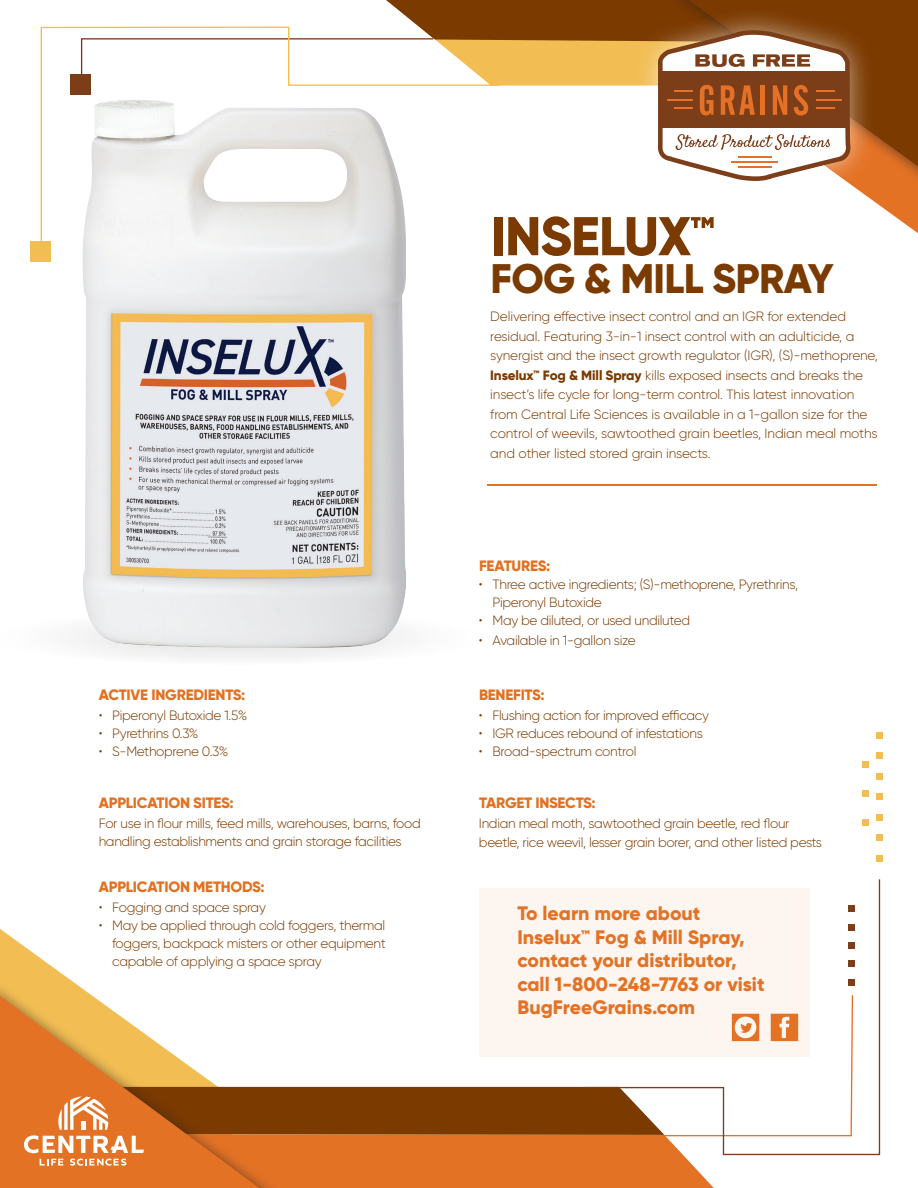
<style>
.page{position:relative;width:918px;height:1188px;background:#fff}
.page>*{position:absolute;margin:0;border:0;box-sizing:border-box;transform-origin:0 0}
.t1{font:800 54.45px "Gilroy";letter-spacing:-.02em;color:#7b3a00}
.t2{font:800 41.25px "Gilroy";letter-spacing:-.015em;color:#7b3a00}
.t3{font:800 19.5px/23.4px "Gilroy";color:#e47225}
.t4{font:800 15px "Gilroy";letter-spacing:-.015em;color:#e4701e}
.t5{font:300 13.5px/19.5px "Gilroy";letter-spacing:-.025em;color:#7b3a00}
.s1{font-weight:800}
</style>
<div class="page">
<svg style="left:40px;top:26px;width:40px;height:215px"></svg>
<div style="left:30px;top:241px;width:21px;height:21px;background:#f2bd53"></div>
<div style="left:71px;top:74px;width:20px;height:20px;background:#7c3d19"></div>
<svg style="left:875px;top:193px;width:43px;height:40px;fill:#e47225"></svg>
<svg style="left:0;top:929px;width:69px;height:50px"></svg>
<div style="left:0;top:979px;width:295px;height:209px;background:#231f20;opacity:.61"></div>
<svg style="left:854px;top:879px;width:27px;height:277px"></svg>
<div style="left:848px;top:905px;width:7px;height:7px;background:#7c3d19"></div>
<div style="left:848px;top:924px;width:7px;height:7px;background:#7c3d19"></div>
<div style="left:848px;top:942px;width:7px;height:7px;background:#7c3d19"></div>
<div style="left:848px;top:960px;width:7px;height:7px;background:#7c3d19"></div>
<div style="left:848px;top:979px;width:7px;height:7px;background:#7c3d19"></div>
<div style="left:876px;top:732px;width:7px;height:7px;background:#f2bd53"></div>
<div style="left:876px;top:752px;width:7px;height:7px;background:#f2bd53"></div>
<div style="left:876px;top:773px;width:7px;height:7px;background:#f2bd53"></div>
<div style="left:876px;top:793px;width:7px;height:7px;background:#f2bd53"></div>
<div style="left:876px;top:814px;width:7px;height:7px;background:#f2bd53"></div>
<div style="left:876px;top:855px;width:7px;height:7px;background:#f2bd53"></div>
<div style="left:876px;top:834px;width:7px;height:7px;background:#f2bd53"></div>
<div style="left:862px;top:761px;width:7px;height:7px;background:#f2bd53"></div>
<div style="left:862px;top:790px;width:7px;height:7px;background:#f2bd53"></div>
<div style="left:862px;top:819px;width:7px;height:7px;background:#f2bd53"></div>
<svg style="left:80px;top:0;width:838px;height:181px"></svg>
<hr style="left:732px;top:161px;width:46px;height:2px;background:#e47125">
<hr style="left:738px;top:156px;width:33px;height:1px;background:#e47125">
<hr style="left:738px;top:167px;width:33px;height:1px;background:#e47125">
<hr style="left:487px;top:484px;width:390px;height:1px;background:#e47225">
<div style="left:479px;top:888px;width:331px;height:168px;background:#fdf5f0"></div>
<svg style="left:0;top:994px;width:854px;height:194px"></svg>
<div style="left:74px;top:635px;width:279px;height:24px;background:#f4f4f4"></div>
<img style="left:76px;top:92px;width:339px;height:561px">
<p class="t4" style="left:99px;top:685px;width:148px">ACTIVE INGREDIENTS:</p>
<p class="t5" style="left:99px;top:705px;width:150px">• Piperonyl Butoxide 1.5%</p>
<p class="t5" style="left:99px;top:723px;width:101px">• Pyrethrins 0.3%</p>
<p class="t5" style="left:99px;top:741px;width:131px">• S-Methoprene 0.3%</p>
<p class="t4" style="left:99px;top:794px;width:137px">APPLICATION SITES:</p>
<p class="t5" style="left:99px;top:814px;width:324px;line-height:18px">For use in flour mills, feed mills, warehouses, barns, food handling establishments and grain storage facilities</p>
<p class="t4" style="left:99px;top:877px;width:167px">APPLICATION METHODS:</p>
<p class="t5" style="left:99px;top:897px;width:169px">• Fogging and space spray</p>
<p class="t5" style="left:112px;top:916px;width:275px;line-height:18px;text-align:justify;text-indent:-14px">• May be applied through cold foggers, thermal foggers, backpack misters or other equipment capable of applying a space spray</p>
<p class="t1" style="left:491px;top:202px;width:226px">INSELUX™</p>
<p class="t2" style="left:491px;top:253px;width:345px">FOG &amp; MILL SPRAY</p>
<p class="t5" style="left:490px;top:306px;width:389px">Delivering effective insect control and an IGR for extended residual. Featuring 3-in-1 insect control with an adulticide, a synergist and the insect growth regulator (IGR), (S)-methoprene, <span class="s1">Inselux™ Fog &amp; Mill Spray</span> kills exposed insects and breaks the insect’s life cycle for long-term control. This latest innovation from Central Life Sciences is available in a 1-gallon size for the control of weevils, sawtoothed grain beetles, Indian meal moths and other listed stored grain insects.</p>
<p class="t4" style="left:479px;top:556px;width:73px">FEATURES:</p>
<p class="t5" style="left:492px;top:575px;width:307px;line-height:18px;text-indent:-14px">• Three active ingredients; (S)-methoprene, Pyrethrins,<br>Piperonyl Butoxide</p>
<p class="t5" style="left:479px;top:611px;width:213px">• May be diluted, or used undiluted</p>
<p class="t5" style="left:479px;top:630px;width:158px">• Available in 1-gallon size</p>
<p class="t4" style="left:479px;top:685px;width:67px">BENEFITS:</p>
<p class="t5" style="left:479px;top:705px;width:232px">• Flushing action for improved efficacy</p>
<p class="t5" style="left:479px;top:723px;width:226px">• IGR reduces rebound of infestations</p>
<p class="t5" style="left:479px;top:741px;width:159px">• Broad-spectrum control</p>
<p class="t4" style="left:479px;top:794px;width:118px">TARGET INSECTS:</p>
<p class="t5" style="left:479px;top:813px;width:345px">Indian meal moth, sawtoothed grain beetle, red flour beetle, rice weevil, lesser grain borer, and other listed pests</p>
<p class="t3" style="left:517px;top:902px;width:249px">To learn more about<br>Inselux™ Fog &amp; Mill Spray, contact your distributor, call 1-800-248-7763 or visit<br>BugFreeGrains.com</p>
</div>
